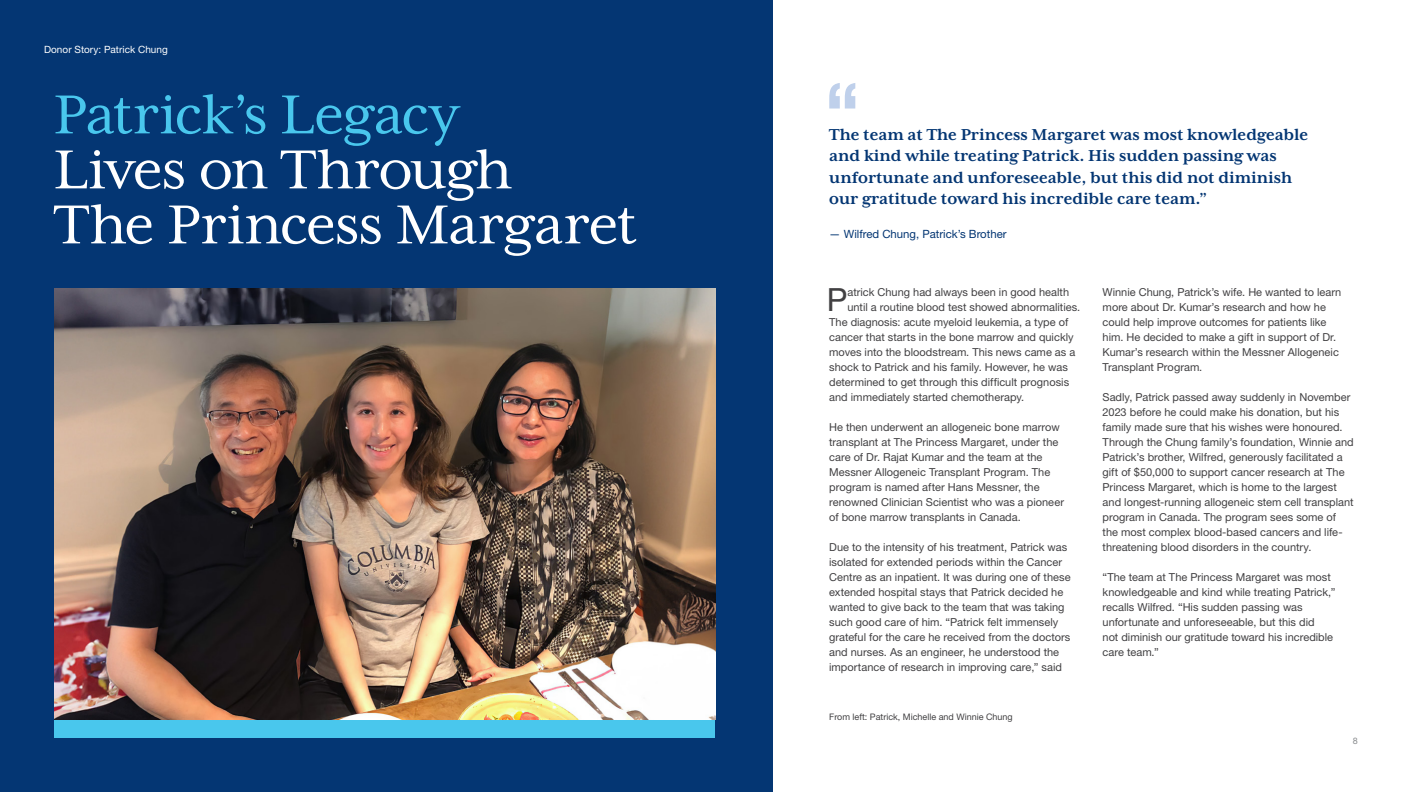
<style>
.page{position:relative;width:1412px;height:792px;background:#fff}
.page>*{position:absolute;margin:0;border:0;box-sizing:border-box;transform-origin:0 0}
.t1{font:700 condensed 79.6px "Helvetica Neue LT Std";color:#bfd0eb}
.t2{font:63px/55px "Mrs Eaves XL Serif OT";letter-spacing:-.015em;color:#fff}
.t3{font:63px "Mrs Eaves XL Serif OT";letter-spacing:-.015em;color:#49c7ed}
.t4{font:32px "Helvetica Neue LT Std";color:#414042}
.t5{font:700 18.2px/21.6px "Mrs Eaves XL Serif OT";color:#043673}
.t6{font:11.4px "Helvetica Neue LT Std";color:#043673}
.t7{font:11px/15px "Helvetica Neue LT Std";color:#414042}
.t8{font:10px "Helvetica Neue LT Std";letter-spacing:.005em;color:#fff}
.t9{font:9px "Helvetica Neue LT Std";color:#414042}
.t10{font:9px "Helvetica Neue LT Std";color:#8b8e90}
</style>
<div class="page">
<div style="left:0;top:0;width:772px;height:792px;background:#043673"></div>
<img style="left:54px;top:288px;width:661px;height:432px">
<div style="left:54px;top:720px;width:661px;height:18px;background:#49c7ed"></div>
<p class="t8" style="left:44px;top:43px;width:125px">Donor Story: Patrick Chung</p>
<h2 class="t3" style="left:54px;top:81px;width:406px">Patrick’s Legacy</h2>
<h2 class="t2" style="left:54px;top:142px;width:585px">Lives on Through<br>The Princess Margaret</h2>
<h1 class="t1" style="left:824px;top:64px;width:38px">“</h1>
<h3 class="t5" style="left:829px;top:124px;width:480px">The team at The Princess Margaret was most knowledgeable and kind while treating Patrick. His sudden passing was unfortunate and unforeseeable, but this did not diminish our gratitude toward his incredible care team.”</h3>
<p class="t6" style="left:829px;top:226px;width:179px">— Wilfred Chung, Patrick’s Brother</p>
<h3 class="t4" style="left:826px;top:280px;width:22px">P</h3>
<p class="t7" style="left:847px;top:284px;width:223px">atrick Chung had always been in good health</p>
<p class="t7" style="left:847px;top:299px;width:234px">until a routine blood test showed abnormalities.</p>
<p class="t7" style="left:829px;top:314px;width:241px">The diagnosis: acute myeloid leukemia, a type of</p>
<p class="t7" style="left:829px;top:329px;width:246px">cancer that starts in the bone marrow and quickly</p>
<p class="t7" style="left:829px;top:344px;width:248px">moves into the bloodstream. This news came as a</p>
<p class="t7" style="left:829px;top:359px;width:240px">shock to Patrick and his family. However, he was</p>
<p class="t7" style="left:829px;top:374px;width:241px">determined to get through this difficult prognosis</p>
<p class="t7" style="left:829px;top:389px;width:197px">and immediately started chemotherapy.</p>
<p class="t7" style="left:829px;top:419px;width:236px">He then underwent an allogeneic bone marrow transplant at The Princess Margaret, under the care of Dr. Rajat Kumar and the team at the Messner Allogeneic Transplant Program. The program is named after Hans Messner, the renowned Clinician Scientist who was a pioneer of bone marrow transplants in Canada.</p>
<p class="t7" style="left:829px;top:539px;width:243px">Due to the intensity of his treatment, Patrick was isolated for extended periods within the Cancer Centre as an inpatient. It was during one of these extended hospital stays that Patrick decided he wanted to give back to the team that was taking such good care of him. “Patrick felt immensely grateful for the care he received from the doctors and nurses. As an engineer, he understood the importance of research in improving care,” said</p>
<p class="t9" style="left:829px;top:711px;width:185px">From left: Patrick, Michelle and Winnie Chung</p>
<p class="t7" style="left:1102px;top:284px;width:240px">Winnie Chung, Patrick’s wife. He wanted to learn more about Dr. Kumar’s research and how he could help improve outcomes for patients like him. He decided to make a gift in support of Dr.<br>Kumar’s research within the Messner Allogeneic Transplant Program.</p>
<p class="t7" style="left:1102px;top:389px;width:253px">Sadly, Patrick passed away suddenly in November 2023 before he could make his donation, but his family made sure that his wishes were honoured.<br>Through the Chung family’s foundation, Winnie and Patrick’s brother, Wilfred, generously facilitated a gift of $50,000 to support cancer research at The Princess Margaret, which is home to the largest and longest-running allogeneic stem cell transplant program in Canada. The program sees some of the most complex blood-based cancers and life&shy;threatening blood disorders in the country.</p>
<p class="t7" style="left:1102px;top:569px;width:234px">“The team at The Princess Margaret was most knowledgeable and kind while treating Patrick,” recalls Wilfred. “His sudden passing was unfortunate and unforeseeable, but this did<br>not diminish our gratitude toward his incredible care team.”</p>
<p class="t10" style="left:1353px;top:736px;width:7px">8</p>
</div>
